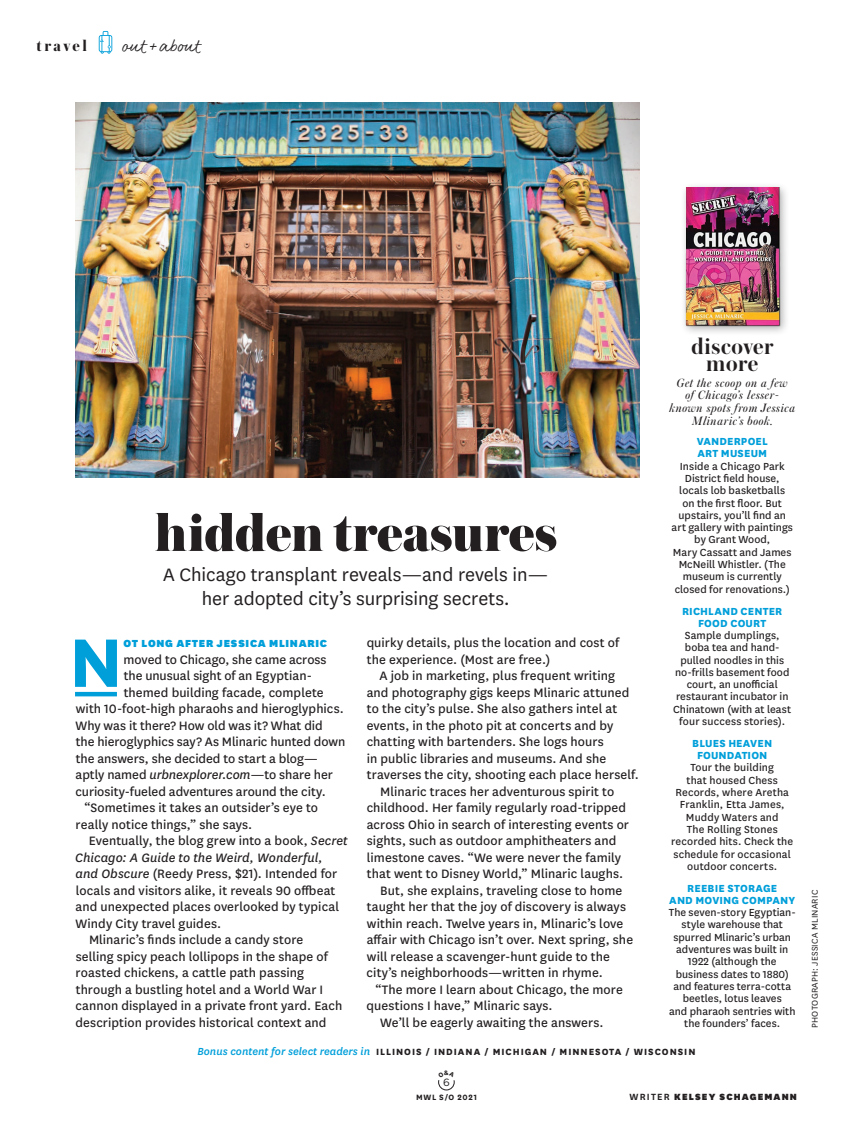
<style>
.page{position:relative;width:851px;height:1134px;background:#fff}
.page>*{position:absolute;margin:0;border:0;box-sizing:border-box;transform-origin:0 0}
.t1{font:900 55.5px "Austin";letter-spacing:-.005em;color:#231f20}
.t2{font:600 24px "Austin";letter-spacing:.025em;color:#231f20}
.t3{font:21px/24px "National";letter-spacing:-.005em;color:#231f20;text-align:center}
.t4{font:21px "Head Turn Smooth";color:#231f20}
.t5{font:700 16.5px "Austin";letter-spacing:.16em;color:#231f20}
.t6{font:14.25px/16.5px "National";letter-spacing:.005em;color:#231f20}
.t7{font:italic 14.25px "National";color:#231f20}
.t8{font:italic 12.75px/12.8px "Austin";letter-spacing:.05em;color:#231f20;text-align:center}
.t9{font:12px/12.3px "National";letter-spacing:.005em;color:#231f20;text-align:center}
.t10{font:800 12px/12px "National";letter-spacing:.01em;color:#009fda;text-align:center}
.t11{font:900 12px "National";letter-spacing:.065em;color:#009fda}
.t12{font:800 10.5px "National";letter-spacing:.09em;color:#231f20}
.t13{font:900 10.5px "National";letter-spacing:.11em;color:#231f20}
.t14{font:10.5px "Gotham";color:#231f20}
.t15{font:9.75px "National";letter-spacing:.025em;color:#231f20}
.t16{font:700 9px "National";letter-spacing:.08em;color:#231f20}
.s1{font-style:italic}
.s2{font-weight:500;font-style:italic;font-size:12px;color:#009fda}
.s3{font-weight:600}
</style>
<div class="page">
<img style="left:75px;top:103px;width:564px;height:374px">
<div style="left:680px;top:182px;width:110px;height:155px;background:#231f20;opacity:.35"></div>
<img style="left:680px;top:188px;width:105px;height:144px">
<svg style="left:99px;top:31px;width:13px;height:23px"></svg>
<hr style="left:75px;top:692px;width:42px;height:4px;background:#009fda">
<svg style="left:75px;top:640px;width:42px;height:47px"></svg>
<svg style="left:438px;top:1080px;width:17px;height:11px"></svg>
<p class="t5" style="left:36px;top:34px;width:52px">travel</p>
<h3 class="t4" style="left:122px;top:32px;width:80px">out+about</h3>
<h1 class="t1" style="left:154px;top:492px;width:404px">hidden treasures</h1>
<h3 class="t3" style="left:163px;top:562px;width:386px">A Chicago transplant reveals—and revels in— her adopted city’s surprising secrets.</h3>
<p class="t11" style="left:123px;top:635px;width:205px">OT LONG AFTER JESSICA MLINARIC</p>
<p class="t6" style="left:124px;top:650px;width:204px">moved to Chicago, she came across</p>
<p class="t6" style="left:124px;top:667px;width:190px">the unusual sight of an Egyptian-</p>
<p class="t6" style="left:124px;top:683px;width:201px">themed building facade, complete</p>
<p class="t6" style="left:76px;top:700px;width:269px">with 10-foot-high pharaohs and hieroglyphics.</p>
<p class="t6" style="left:76px;top:716px;width:248px">Why was it there? How old was it? What did</p>
<p class="t6" style="left:76px;top:733px;width:271px">the hieroglyphics say? As Mlinaric hunted down</p>
<p class="t6" style="left:76px;top:749px;width:244px">the answers, she decided to start a blog—</p>
<p class="t6" style="left:76px;top:766px;width:259px">aptly named <span class="s1">urbnexplorer.com</span>—to share her</p>
<p class="t6" style="left:75px;top:782px;width:252px">curiosity-fueled adventures around the city.</p>
<p class="t6" style="left:84px;top:799px;width:235px">“Sometimes it takes an outsider’s eye to</p>
<p class="t6" style="left:76px;top:815px;width:178px">really notice things,” she says.</p>
<p class="t6" style="left:89px;top:832px;width:260px">Eventually, the blog grew into a book, <span class="s1">Secret</span></p>
<p class="t7" style="left:75px;top:848px;width:249px">Chicago: A Guide to the Weird, Wonderful,</p>
<p class="t6" style="left:76px;top:865px;width:263px"><span class="s1">and Obscure</span> (Reedy Press, $21). Intended for</p>
<p class="t6" style="left:76px;top:881px;width:261px">locals and visitors alike, it reveals 90 offbeat</p>
<p class="t6" style="left:76px;top:898px;width:265px">and unexpected places overlooked by typical</p>
<p class="t6" style="left:76px;top:914px;width:147px">Windy City travel guides.</p>
<p class="t6" style="left:89px;top:931px;width:216px">Mlinaric’s finds include a candy store</p>
<p class="t6" style="left:76px;top:947px;width:253px">selling spicy peach lollipops in the shape of</p>
<p class="t6" style="left:76px;top:964px;width:230px">roasted chickens, a cattle path passing</p>
<p class="t6" style="left:76px;top:980px;width:249px">through a bustling hotel and a World War I</p>
<p class="t6" style="left:75px;top:997px;width:268px">cannon displayed in a private front yard. Each</p>
<p class="t6" style="left:75px;top:1013px;width:252px">description provides historical context and</p>
<p class="t6" style="left:366px;top:634px;width:254px">quirky details, plus the location and cost of the experience. (Most are free.)</p>
<p class="t6" style="left:379px;top:667px;width:237px">A job in marketing, plus frequent writing</p>
<p class="t6" style="left:367px;top:683px;width:264px">and photography gigs keeps Mlinaric attuned</p>
<p class="t6" style="left:367px;top:700px;width:252px">to the city’s pulse. She also gathers intel at</p>
<p class="t6" style="left:366px;top:716px;width:248px">events, in the photo pit at concerts and by</p>
<p class="t6" style="left:366px;top:733px;width:238px">chatting with bartenders. She logs hours</p>
<p class="t6" style="left:367px;top:749px;width:241px">in public libraries and museums. And she</p>
<p class="t6" style="left:367px;top:766px;width:273px">traverses the city, shooting each place herself.</p>
<p class="t6" style="left:380px;top:782px;width:235px">Mlinaric traces her adventurous spirit to</p>
<p class="t6" style="left:366px;top:799px;width:261px">childhood. Her family regularly road-tripped</p>
<p class="t6" style="left:367px;top:815px;width:264px">across Ohio in search of interesting events or</p>
<p class="t6" style="left:367px;top:832px;width:251px">sights, such as outdoor amphitheaters and</p>
<p class="t6" style="left:367px;top:848px;width:256px">limestone caves. “We were never the family</p>
<p class="t6" style="left:367px;top:865px;width:258px">that went to Disney World,” Mlinaric laughs.</p>
<p class="t6" style="left:380px;top:881px;width:244px">But, she explains, traveling close to home</p>
<p class="t6" style="left:367px;top:898px;width:260px">taught her that the joy of discovery is always</p>
<p class="t6" style="left:367px;top:914px;width:258px">within reach. Twelve years in, Mlinaric’s love</p>
<p class="t6" style="left:367px;top:931px;width:268px">affair with Chicago isn’t over. Next spring, she</p>
<p class="t6" style="left:367px;top:947px;width:244px">will release a scavenger-hunt guide to the</p>
<p class="t6" style="left:366px;top:964px;width:238px">city’s neighborhoods—written in rhyme.</p>
<p class="t6" style="left:375px;top:980px;width:249px">“The more I learn about Chicago, the more</p>
<p class="t6" style="left:366px;top:997px;width:187px">questions I have,” Mlinaric says.</p>
<p class="t6" style="left:380px;top:1013px;width:225px">We’ll be eagerly awaiting the answers.</p>
<h2 class="t2" style="left:691px;top:330px;width:83px">discover</h2>
<h2 class="t2" style="left:706px;top:346px;width:53px">more</h2>
<p class="t8" style="left:669px;top:376px;width:127px">Get the scoop on a few<br>of Chicago’s lesser&shy;known spots from Jessica<br>Mlinaric’s book.</p>
<p class="t10" style="left:696px;top:435px;width:73px;text-align:left">VANDERPOEL<br>ART MUSEUM</p>
<p class="t9" style="left:671px;top:459px;width:123px">Inside a Chicago Park<br>District field house, locals lob basketballs<br>on the first floor. But upstairs, you’ll find an art gallery with paintings by Grant Wood,<br>Mary Cassatt and James<br>McNeill Whistler. (The museum is currently closed for renovations.)</p>
<p class="t10" style="left:682px;top:604px;width:102px">RICHLAND CENTER<br>FOOD COURT</p>
<p class="t9" style="left:673px;top:629px;width:120px">Sample dumplings, boba tea and hand&shy;pulled noodles in this no-frills basement food court, an unofficial restaurant incubator in<br>Chinatown (with at least four success stories).</p>
<p class="t10" style="left:692px;top:737px;width:81px">BLUES HEAVEN<br>FOUNDATION</p>
<p class="t9" style="left:671px;top:761px;width:124px">Tour the building<br>that housed Chess<br>Records, where Aretha<br>Franklin, Etta James,<br>Muddy Waters and<br>The Rolling Stones recorded hits. Check the schedule for occasional outdoor concerts.</p>
<p class="t10" style="left:669px;top:881px;width:127px">REEBIE STORAGE<br>AND MOVING COMPANY</p>
<p class="t9" style="left:668px;top:906px;width:128px">The seven-story Egyptian&shy;style warehouse that spurred Mlinaric’s urban adventures was built in<br>1922 (although the business dates to 1880) and features terra-cotta beetles, lotus leaves<br>and pharaoh sentries with the founders’ faces.</p>
<p class="t12" style="left:197px;top:1044px;width:499px"><span class="s2">Bonus content for select readers in</span> ILLINOIS / INDIANA / MICHIGAN / MINNESOTA / WISCONSIN</p>
<p class="t13" style="left:629px;top:1089px;width:169px"><span class="s3">WRITER</span> KELSEY SCHAGEMANN</p>
<p class="t14" style="left:443px;top:1075px;width:8px">6</p>
<p class="t16" style="left:416px;top:1090px;width:62px">MWL S/O 2021</p>
<p class="t15" style="left:808px;top:1028px;width:139px;rotate:-90deg">PHOTOGRAPH: JESSICA MLINARIC</p>
</div>
